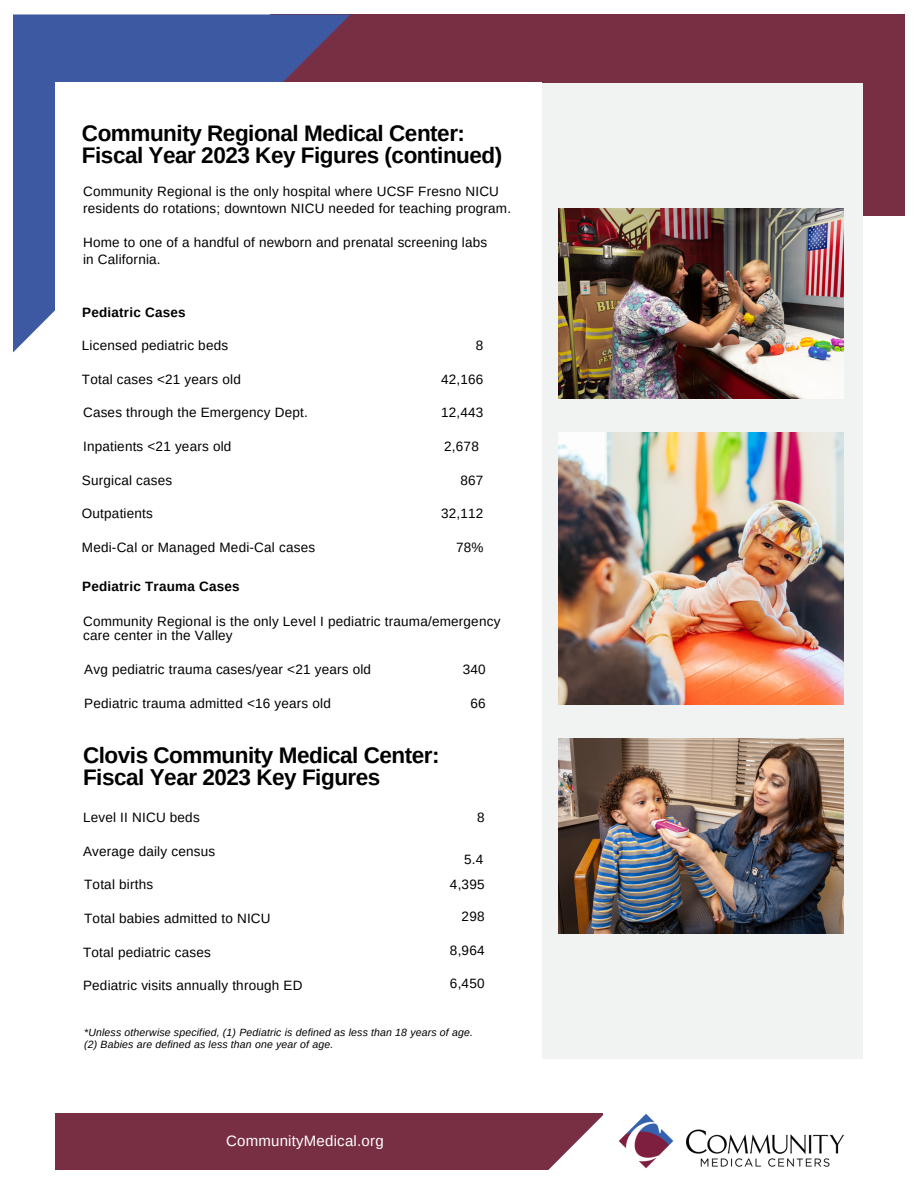
<style>
.page{position:relative;width:918px;height:1188px;background:#fff}
.page>*{position:absolute;margin:0;border:0;box-sizing:border-box;transform-origin:0 0}
.t1{font:700 22.5px/22.5px "Arimo";letter-spacing:-.02em;color:#000}
.t2{font:15px "Arimo";letter-spacing:.015em;color:#fff}
.t3{font:13.5px/16.8px "Arimo";letter-spacing:.015em;color:#000}
.t4{font:700 13.5px "Arimo";letter-spacing:.015em;color:#000}
.t5{font:italic 10.5px "Arimo";letter-spacing:.015em;color:#000}
</style>
<div class="page">
<div style="left:270px;top:14px;width:634px;height:202px;background:#782f44"></div>
<div style="left:542px;top:83px;width:321px;height:976px;background:#f1f2f2"></div>
<img style="left:618px;top:1113px;width:227px;height:56px">
<svg style="left:13px;top:14px;width:337px;height:339px;background:#495e9f"></svg>
<div style="left:56px;top:1113px;width:547px;height:57px;background:#782f44"></div>
<div style="left:56px;top:83px;width:486px;height:976px;background:#fff"></div>
<svg style="left:548px;top:1115px;width:55px;height:55px"></svg>
<img style="left:559px;top:208px;width:284px;height:190px">
<img style="left:559px;top:432px;width:284px;height:272px">
<img style="left:559px;top:738px;width:284px;height:195px">
<h3 class="t1" style="left:82px;top:122px;width:422px">Community Regional Medical Center:<br>Fiscal Year 2023 Key Figures (continued)</h3>
<h3 class="t3" style="left:83px;top:183px;width:430px">Community Regional is the only hospital where UCSF Fresno NICU residents do rotations; downtown NICU needed for teaching program.</h3>
<h3 class="t3" style="left:83px;top:234px;width:406px">Home to one of a handful of newborn and prenatal screening labs in California.</h3>
<p class="t4" style="left:82px;top:305px;width:105px">Pediatric Cases</p>
<h3 class="t3" style="left:82px;top:337px;width:148px">Licensed pediatric beds</h3>
<h3 class="t3" style="left:82px;top:371px;width:161px">Total cases &lt;21 years old</h3>
<h3 class="t3" style="left:83px;top:404px;width:226px">Cases through the Emergency Dept.</h3>
<h3 class="t3" style="left:83px;top:438px;width:150px">Inpatients &lt;21 years old</h3>
<h3 class="t3" style="left:82px;top:472px;width:92px">Surgical cases</h3>
<h3 class="t3" style="left:82px;top:505px;width:73px">Outpatients</h3>
<h3 class="t3" style="left:476px;top:337px;width:9px">8</h3>
<h3 class="t3" style="left:441px;top:371px;width:44px">42,166</h3>
<h3 class="t3" style="left:441px;top:404px;width:44px">12,443</h3>
<h3 class="t3" style="left:444px;top:438px;width:36px">2,678</h3>
<h2 class="t3" style="left:461px;top:472px;width:24px">867</h2>
<h3 class="t3" style="left:441px;top:505px;width:44px">32,112</h3>
<h3 class="t3" style="left:82px;top:539px;width:235px">Medi-Cal or Managed Medi-Cal cases</h3>
<h3 class="t3" style="left:456px;top:539px;width:29px">78%</h3>
<p class="t4" style="left:82px;top:578px;width:159px">Pediatric Trauma Cases</p>
<h3 class="t3" style="left:83px;top:614px;width:419px;line-height:14.7px">Community Regional is the only Level I pediatric trauma/emergency care center in the Valley</h3>
<p class="t3" style="left:84px;top:661px;width:288px">Avg pediatric trauma cases/year &lt;21 years old</p>
<p class="t3" style="left:84px;top:695px;width:248px">Pediatric trauma admitted &lt;16 years old</p>
<p class="t3" style="left:463px;top:661px;width:24px">340</p>
<p class="t3" style="left:470px;top:695px;width:17px">66</p>
<p class="t1" style="left:83px;top:744px;width:358px">Clovis Community Medical Center:<br>Fiscal Year 2023 Key Figures</p>
<h1 class="t3" style="left:83px;top:809px;width:118px">Level II NICU beds</h1>
<h3 class="t3" style="left:83px;top:843px;width:134px">Average daily census</h3>
<p class="t3" style="left:84px;top:876px;width:71px">Total births</p>
<h3 class="t3" style="left:84px;top:910px;width:188px">Total babies admitted to NICU</h3>
<h3 class="t3" style="left:83px;top:943px;width:129px">Total pediatric cases</h3>
<h3 class="t3" style="left:83px;top:977px;width:221px">Pediatric visits annually through ED</h3>
<h3 class="t3" style="left:477px;top:809px;width:9px">8</h3>
<h3 class="t3" style="left:464px;top:851px;width:21px">5.4</h3>
<h3 class="t3" style="left:450px;top:876px;width:36px">4,395</h3>
<h3 class="t3" style="left:462px;top:908px;width:24px">298</h3>
<h3 class="t3" style="left:450px;top:942px;width:36px">8,964</h3>
<h3 class="t3" style="left:450px;top:975px;width:36px">6,450</h3>
<h3 class="t5" style="left:84px;top:1027px;width:390px">*Unless otherwise specified, (1) Pediatric is defined as less than 18 years of age.</h3>
<p class="t5" style="left:84px;top:1038px;width:251px">(2) Babies are defined as less than one year of age.</p>
<h3 class="t2" style="left:226px;top:1133px;width:159px">CommunityMedical.org</h3>
</div>
